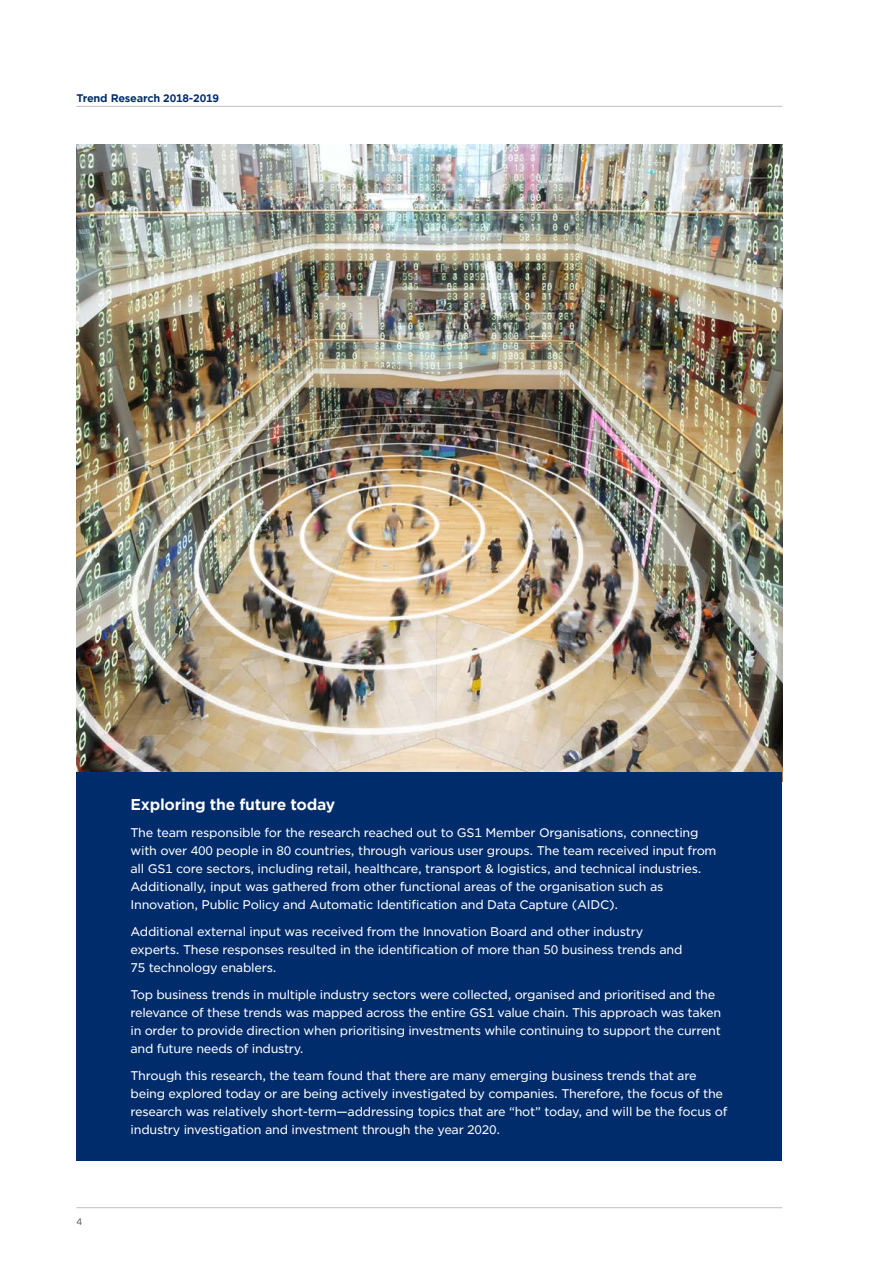
<style>
.page{position:relative;width:893px;height:1263px;background:#fff}
.page>*{position:absolute;margin:0;border:0;box-sizing:border-box;transform-origin:0 0}
._13_Subhead_1__11pt{font:700 15px "Gotham Office";letter-spacing:-.02em;color:#fff}
._16_Body_Text__8pt{font:12px/18px "Gotham Office";letter-spacing:-.02em;color:#fff}
.t1{font:700 10.5px "Gotham Office";letter-spacing:-.02em;color:#002c6c}
.t2{font:9px "Gotham Office";color:#58595b}
</style>
<div class="page">
<hr style="left:77px;top:106px;width:705px;height:1px;background:#bcbec0">
<hr style="left:77px;top:1207px;width:705px;height:1px;background:#bcbec0">
<img style="left:77px;top:145px;width:705px;height:627px">
<div style="left:77px;top:772px;width:705px;height:389px;background:#002c6c"></div>
<p class="t1" style="left:77px;top:91px;width:144px">Trend Research 2018-2019</p>
<p class="t2" style="left:77px;top:1215px;width:7px">4</p>
<p class="_13_Subhead_1__11pt" style="left:131px;top:794px;width:206px">Exploring the future today</p>
<p class="_16_Body_Text__8pt" style="left:131px;top:824px;width:588px">The team responsible for the research reached out to GS1 Member Organisations, connecting with over 400 people in 80 countries, through various user groups. The team received input from all GS1 core sectors, including retail, healthcare, transport &amp; logistics, and technical industries.<br>Additionally, input was gathered from other functional areas of the organisation such as Innovation, Public Policy and Automatic Identification and Data Capture (AIDC).</p>
<p class="_16_Body_Text__8pt" style="left:131px;top:923px;width:553px">Additional external input was received from the Innovation Board and other industry experts. These responses resulted in the identification of more than 50 business trends and<br>75 technology enablers.</p>
<p class="_16_Body_Text__8pt" style="left:131px;top:986px;width:592px">Top business trends in multiple industry sectors were collected, organised and prioritised and the relevance of these trends was mapped across the entire GS1 value chain. This approach was taken in order to provide direction when prioritising investments while continuing to support the current and future needs of industry.</p>
<p class="_16_Body_Text__8pt" style="left:131px;top:1067px;width:598px">Through this research, the team found that there are many emerging business trends that are being explored today or are being actively investigated by companies. Therefore, the focus of the research was relatively short-term—addressing topics that are “hot” today, and will be the focus of industry investigation and investment through the year 2020.</p>
</div>
